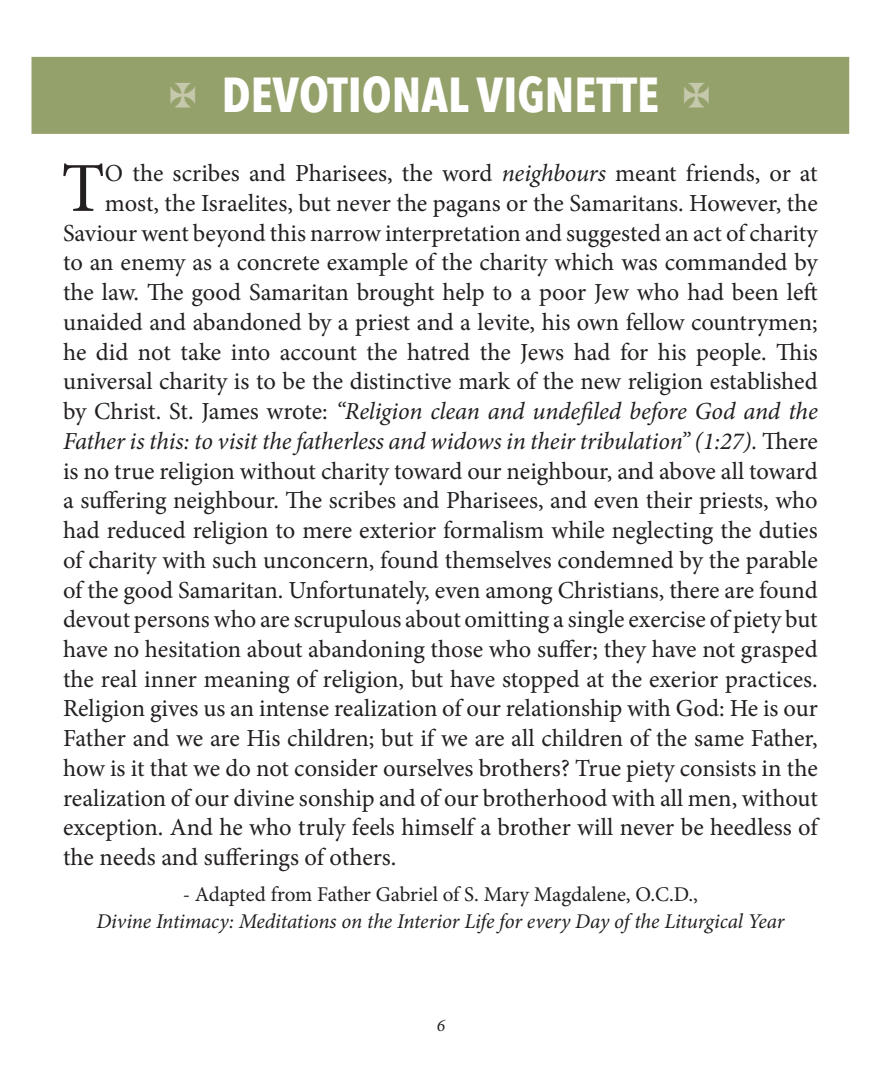
<style>
.page{position:relative;width:882px;height:1071px;background:#fff}
.page>*{position:absolute;margin:0;border:0;box-sizing:border-box;transform-origin:0 0}
.t1{font:70.35px "Minion Pro";color:#231f20}
.t2{font:700 49px "Avenir Next Condensed";color:#fff}
.t3{font:24.5px "Minion Pro";letter-spacing:-.005em;color:#231f20}
.t4{font:italic 24.5px "Minion Pro";letter-spacing:-.01em;color:#231f20}
.t5{font:italic 21px "Minion Pro";letter-spacing:-.01em;color:#231f20}
.t6{font:21px "Minion Pro";letter-spacing:-.005em;color:#231f20}
.t7{font:italic 17.5px "Minion Pro";color:#231f20}
.s1{font-style:italic}
.s2{font-style:normal}
</style>
<div class="page">
<div style="left:32px;top:57px;width:817px;height:77px;background:#94a16b"></div>
<h2 class="t2" style="left:170px;top:65px;width:542px"><sup>+</sup> DEVOTIONAL VIGNETTE <sup>+</sup></h2>
<h1 class="t1" style="left:61px;top:141px;width:45px">T</h1>
<p class="t3" style="left:105px;top:157px;width:714px">O the scribes and Pharisees, the word <span class="s1">neighbours</span> meant friends, or at</p>
<p class="t3" style="left:105px;top:187px;width:715px">most, the Israelites, but never the pagans or the Samaritans. However, the</p>
<p class="t3" style="left:63px;top:216px;width:756px">Saviour went beyond this narrow interpretation and suggested an act of charity</p>
<p class="t3" style="left:63px;top:246px;width:756px">to an enemy as a concrete example of the charity which was commanded by</p>
<p class="t3" style="left:63px;top:276px;width:756px">the law. The good Samaritan brought help to a poor Jew who had been left</p>
<p class="t3" style="left:63px;top:306px;width:756px">unaided and abandoned by a priest and a levite, his own fellow countrymen;</p>
<p class="t3" style="left:63px;top:335px;width:756px">he did not take into account the hatred the Jews had for his people. This</p>
<p class="t3" style="left:63px;top:365px;width:756px">universal charity is to be the distinctive mark of the new religion established</p>
<p class="t4" style="left:63px;top:395px;width:756px"><span class="s2">by Christ. St. James wrote:</span> “Religion clean and undefiled before God and the</p>
<p class="t4" style="left:63px;top:424px;width:756px">Father is this: to visit the fatherless and widows in their tribulation” (1:27). <span class="s2">There</span></p>
<p class="t3" style="left:63px;top:454px;width:756px">is no true religion without charity toward our neighbour, and above all toward</p>
<p class="t3" style="left:63px;top:484px;width:756px">a suffering neighbour. The scribes and Pharisees, and even their priests, who</p>
<p class="t3" style="left:63px;top:514px;width:756px">had reduced religion to mere exterior formalism while neglecting the duties</p>
<p class="t3" style="left:63px;top:544px;width:756px">of charity with such unconcern, found themselves condemned by the parable</p>
<p class="t3" style="left:63px;top:573px;width:756px">of the good Samaritan. Unfortunately, even among Christians, there are found</p>
<p class="t3" style="left:63px;top:603px;width:756px">devout persons who are scrupulous about omitting a single exercise of piety but</p>
<p class="t3" style="left:63px;top:633px;width:756px">have no hesitation about abandoning those who suffer; they have not grasped</p>
<p class="t3" style="left:63px;top:663px;width:756px">the real inner meaning of religion, but have stopped at the exerior practices.</p>
<p class="t3" style="left:63px;top:692px;width:756px">Religion gives us an intense realization of our relationship with God: He is our</p>
<p class="t3" style="left:63px;top:722px;width:756px">Father and we are His children; but if we are all children of the same Father,</p>
<p class="t3" style="left:63px;top:752px;width:756px">how is it that we do not consider ourselves brothers? True piety consists in the</p>
<p class="t3" style="left:63px;top:781px;width:756px">realization of our divine sonship and of our brotherhood with all men, without</p>
<p class="t3" style="left:63px;top:811px;width:756px">exception. And he who truly feels himself a brother will never be heedless of</p>
<p class="t3" style="left:63px;top:841px;width:335px">the needs and sufferings of others.</p>
<p class="t6" style="left:183px;top:880px;width:517px">- Adapted from Father Gabriel of S. Mary Magdalene, O.C.D.,</p>
<p class="t5" style="left:96px;top:906px;width:690px">Divine Intimacy: Meditations on the Interior Life for every Day of the Liturgical Year</p>
<p class="t7" style="left:437px;top:1013px;width:10px">6</p>
</div>
